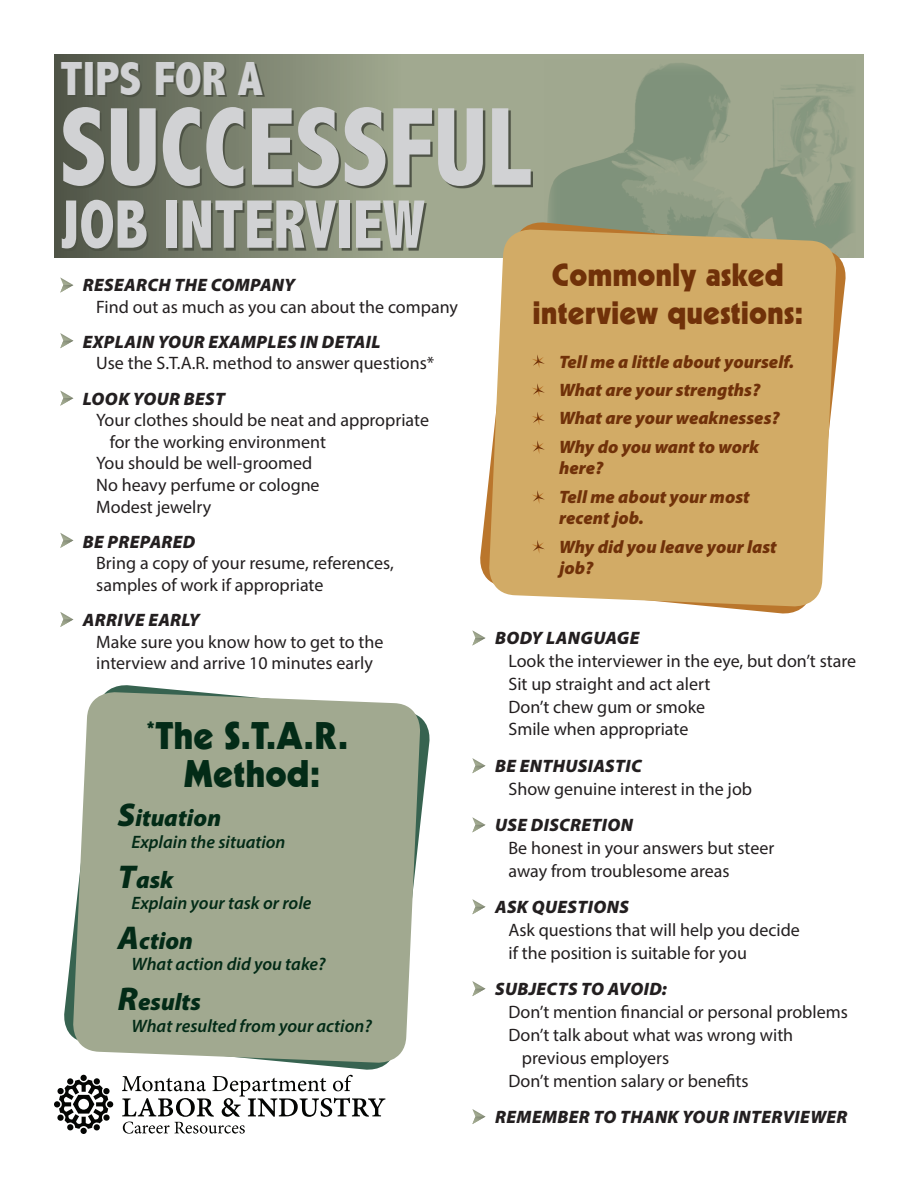
<style>
.page{position:relative;width:918px;height:1188px;background:#fff}
.page>*{position:absolute;margin:0;border:0;box-sizing:border-box;transform-origin:0 0}
.t1{font:800 condensed 112.2px "Abadi";color:#d1d2d4;scale:.91 1}
.t2{font:800 condensed 69.3px "Abadi";color:#d1d2d4;scale:.91 1}
.t3{font:800 condensed 48px "Abadi";color:#d1d2d4}
.t4{font:37.5px "Geometric 231 BT Heavy C";color:#032b17}
.t5{font:31.5px/37.5px "Geometric 231 BT Heavy C";color:#703109;text-align:center}
.t6{font:italic 900 24px "Myriad Pro";color:#032b17}
.t7{font:22.5px "Geometric 231 BT Heavy C";color:#032b17}
.t8{font:18px "Myriad Pro";color:#231f20}
.t9{font:italic 900 18px "Myriad Pro";letter-spacing:.02em;color:#231f20}
.t10{font:italic 900 18px/21.6px "Myriad Pro";color:#703109}
.t11{font:italic 600 18px "Myriad Pro";color:#032b17}
.s1{font-size:33px}
</style>
<div class="page">
<svg style="left:54px;top:54px;width:810px;height:204px;background:#868d78"></svg>
<img style="left:544px;top:59px;width:311px;height:198px">
<svg style="left:63px;top:63px;width:470px;height:187px;background:#707664"></svg>
<svg style="left:477px;top:220px;width:371px;height:394px"></svg>
<svg style="left:488px;top:229px;width:349px;height:378px;background:#d2ae6d"></svg>
<svg style="left:532px;top:354px;width:13px;height:14px"></svg>
<svg style="left:532px;top:383px;width:13px;height:14px"></svg>
<svg style="left:532px;top:412px;width:13px;height:13px"></svg>
<svg style="left:532px;top:440px;width:13px;height:14px"></svg>
<svg style="left:532px;top:490px;width:13px;height:14px"></svg>
<svg style="left:532px;top:540px;width:13px;height:14px"></svg>
<svg style="left:64px;top:685px;width:366px;height:385px"></svg>
<svg style="left:72px;top:691px;width:349px;height:373px;background:#a6ae97"></svg>
<svg style="left:60px;top:277px;width:13px;height:16px"></svg>
<svg style="left:60px;top:333px;width:13px;height:15px"></svg>
<svg style="left:60px;top:391px;width:13px;height:15px"></svg>
<svg style="left:60px;top:533px;width:13px;height:15px"></svg>
<svg style="left:60px;top:612px;width:13px;height:15px"></svg>
<svg style="left:472px;top:630px;width:14px;height:16px"></svg>
<svg style="left:472px;top:758px;width:14px;height:15px"></svg>
<svg style="left:472px;top:817px;width:14px;height:15px"></svg>
<svg style="left:472px;top:899px;width:14px;height:15px"></svg>
<svg style="left:472px;top:981px;width:14px;height:15px"></svg>
<svg style="left:472px;top:1109px;width:14px;height:15px"></svg>
<svg style="left:54px;top:1075px;width:59px;height:59px"></svg>
<svg style="left:122px;top:1075px;width:263px;height:59px"></svg>
<p class="t3" style="left:60px;top:51px;width:204px">TIPS FOR A</p>
<p class="t1" style="left:60px;top:82px;width:518px">SUCCESSFUL</p>
<p class="t2" style="left:60px;top:184px;width:403px">JOB INTERVIEW</p>
<p class="t9" style="left:83px;top:275px;width:214px">RESEARCH THE COMPANY</p>
<p class="t8" style="left:96px;top:296px;width:363px">Find out as much as you can about the company</p>
<p class="t9" style="left:83px;top:332px;width:299px">EXPLAIN YOUR EXAMPLES IN DETAIL</p>
<p class="t8" style="left:96px;top:352px;width:340px">Use the S.T.A.R. method to answer questions*</p>
<p class="t9" style="left:83px;top:388px;width:144px">LOOK YOUR BEST</p>
<p class="t8" style="left:96px;top:409px;width:334px">Your clothes should be neat and appropriate</p>
<p class="t8" style="left:110px;top:431px;width:218px">for the working environment</p>
<p class="t8" style="left:96px;top:452px;width:218px">You should be well-groomed</p>
<p class="t8" style="left:96px;top:474px;width:225px">No heavy perfume or cologne</p>
<p class="t8" style="left:96px;top:495px;width:117px">Modest jewelry</p>
<p class="t9" style="left:83px;top:531px;width:114px">BE PREPARED</p>
<p class="t8" style="left:96px;top:552px;width:299px">Bring a copy of your resume, references,</p>
<p class="t8" style="left:96px;top:574px;width:229px">samples of work if appropriate</p>
<p class="t9" style="left:83px;top:610px;width:119px">ARRIVE EARLY</p>
<p class="t8" style="left:96px;top:630px;width:289px">Make sure you know how to get to the</p>
<p class="t8" style="left:96px;top:652px;width:278px">interview and arrive 10 minutes early</p>
<p class="t7" style="left:145px;top:716px;width:13px">*</p>
<p class="t4" style="left:155px;top:713px;width:194px">The S.T.A.R.</p>
<p class="t4" style="left:183px;top:750px;width:138px">Method:</p>
<p class="t6" style="left:118px;top:805px;width:105px"><span class="s1">S</span>ituation</p>
<p class="t11" style="left:131px;top:831px;width:156px">Explain the situation</p>
<p class="t6" style="left:118px;top:866px;width:57px"><span class="s1">T</span>ask</p>
<p class="t11" style="left:131px;top:892px;width:182px">Explain your task or role</p>
<p class="t6" style="left:118px;top:927px;width:77px"><span class="s1">A</span>ction</p>
<p class="t11" style="left:131px;top:953px;width:196px">What action did you take?</p>
<p class="t6" style="left:118px;top:989px;width:84px"><span class="s1">R</span>esults</p>
<p class="t11" style="left:131px;top:1014px;width:242px">What resulted from your action?</p>
<p class="t5" style="left:533px;top:256px;width:272px">Commonly asked interview questions:</p>
<p class="t10" style="left:559px;top:351px;width:237px">Tell me a little about yourself.</p>
<p class="t10" style="left:559px;top:379px;width:203px">What are your strengths?</p>
<p class="t10" style="left:559px;top:408px;width:222px">What are your weaknesses?</p>
<p class="t10" style="left:559px;top:436px;width:202px">Why do you want to work here?</p>
<p class="t10" style="left:559px;top:486px;width:192px">Tell me about your most recent job.</p>
<p class="t10" style="left:559px;top:536px;width:219px">Why did you leave your last job?</p>
<p class="t9" style="left:495px;top:628px;width:146px">BODY LANGUAGE</p>
<p class="t8" style="left:508px;top:650px;width:349px">Look the interviewer in the eye, but don’t stare</p>
<p class="t8" style="left:508px;top:673px;width:203px">Sit up straight and act alert</p>
<p class="t8" style="left:508px;top:695px;width:198px">Don’t chew gum or smoke</p>
<p class="t8" style="left:508px;top:718px;width:181px">Smile when appropriate</p>
<p class="t9" style="left:495px;top:756px;width:148px">BE ENTHUSIASTIC</p>
<p class="t8" style="left:508px;top:778px;width:245px">Show genuine interest in the job</p>
<p class="t9" style="left:495px;top:815px;width:139px">USE DISCRETION</p>
<p class="t8" style="left:508px;top:837px;width:267px">Be honest in your answers but steer</p>
<p class="t8" style="left:508px;top:860px;width:223px">away from troublesome areas</p>
<p class="t9" style="left:495px;top:897px;width:135px">ASK QUESTIONS</p>
<p class="t8" style="left:508px;top:919px;width:293px">Ask questions that will help you decide</p>
<p class="t8" style="left:508px;top:942px;width:240px">if the position is suitable for you</p>
<p class="t9" style="left:495px;top:979px;width:173px">SUBJECTS TO AVOID:</p>
<p class="t8" style="left:508px;top:1001px;width:341px">Don’t mention financial or personal problems</p>
<p class="t8" style="left:508px;top:1024px;width:286px">Don’t talk about what was wrong with</p>
<p class="t8" style="left:522px;top:1047px;width:149px">previous employers</p>
<p class="t8" style="left:508px;top:1070px;width:242px">Don’t mention salary or benefits</p>
<p class="t9" style="left:495px;top:1107px;width:354px">REMEMBER TO THANK YOUR INTERVIEWER</p>
</div>
